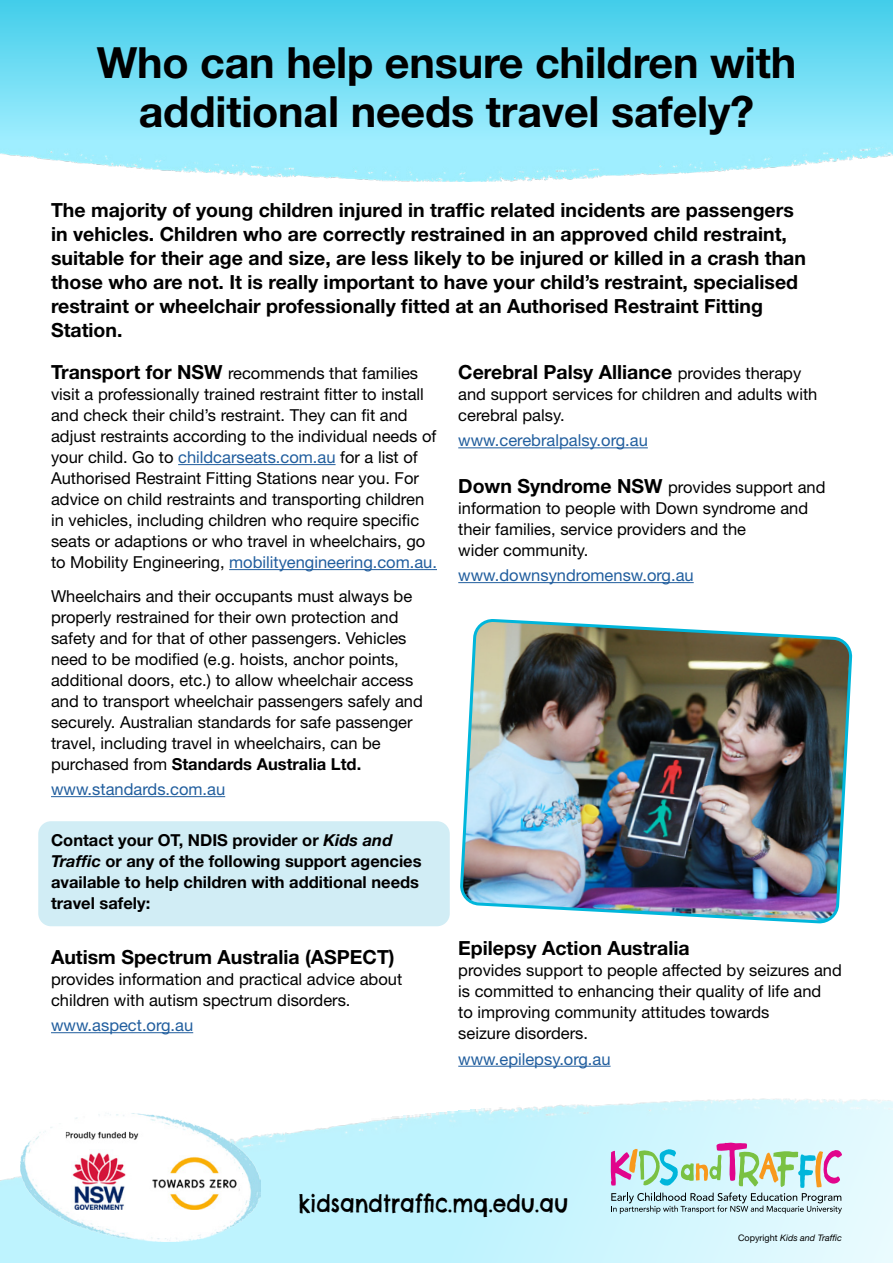
<style>
.page{position:relative;width:893px;height:1263px;background:#fff}
.page>*{position:absolute;margin:0;border:0;box-sizing:border-box;transform-origin:0 0}
.t1{font:700 43.05px/49.8px "Helvetica Neue LT Std";letter-spacing:-.005em;color:#000;text-align:center}
.Default{font:24px "Chelsea Market";color:#000;scale:.9 1}
.Paragraph_bold{font:700 19.5px/24px "Helvetica Neue LT Std";color:#000}
.Paragraph{font:700 19.5px "Helvetica Neue LT Std";color:#000}
.Paragraph-2{font:16.5px/21px "Helvetica Neue LT Std";color:#000}
.Paragraph-3{font:700 16.5px/21px "Helvetica Neue LT Std";color:#000}
.Paragraph-4{font:16.5px "Helvetica Neue LT Std";color:#215e9e}
.Default-2{font:italic 9px "Helvetica Neue LT Std";color:#000}
.s1{font-weight:700;font-size:19.5px}
.s2{color:#215e9e}
.s3{font-weight:700}
.s4{font-style:italic}
.s5{font-weight:400;font-size:16.5px}
.s6{font-style:normal}
</style>
<div class="page">
<svg style="left:0;top:1065px;width:893px;height:198px"></svg>
<img style="left:0;top:141px;width:893px;height:40px">
<img style="left:20px;top:1111px;width:241px;height:130px">
<svg style="left:49px;top:1144px;width:190px;height:86px"></svg>
<div style="left:61px;top:1129px;width:97px;height:27px;background:#fff"></div>
<img style="left:66px;top:1132px;width:173px;height:78px">
<svg style="left:611px;top:1143px;width:231px;height:71px;background:#bdd0cf"></svg>
<div style="left:0;top:0;width:893px;height:141px;background:linear-gradient(to bottom,#42cdea,#9eedff)"></div>
<hr style="left:178px;top:464px;width:158px;height:1px;background:#215e9e">
<hr style="left:229px;top:569px;width:208px;height:1px;background:#215e9e">
<hr style="left:51px;top:796px;width:174px;height:1px;background:#215e9e">
<div style="left:38px;top:821px;width:412px;height:105px;background:#d1edf5;border-radius:13px"></div>
<hr style="left:51px;top:1032px;width:142px;height:1px;background:#215e9e">
<hr style="left:458px;top:447px;width:190px;height:1px;background:#215e9e">
<hr style="left:458px;top:582px;width:236px;height:1px;background:#215e9e">
<hr style="left:458px;top:1066px;width:153px;height:1px;background:#215e9e">
<img style="left:460px;top:619px;width:393px;height:305px">
<h1 class="t1" style="left:97px;top:36px;width:701px">Who can help ensure children with additional needs travel safely?</h1>
<p class="Paragraph_bold" style="left:51px;top:197px;width:756px">The majority of young children injured in traffic related incidents are passengers in vehicles. Children who are correctly restrained in an approved child restraint, suitable for their age and size, are less likely to be injured or killed in a crash than those who are not. It is really important to have your child’s restraint, specialised restraint or wheelchair professionally fitted at an Authorised Restraint Fitting Station.</p>
<p class="Paragraph-2" style="left:51px;top:362px;width:387px"><span class="s1">Transport for NSW</span> recommends that families visit a professionally trained restraint fitter to install and check their child’s restraint. They can fit and adjust restraints according to the individual needs of your child. Go to <span class="s2">childcarseats.com.au</span> for a list of Authorised Restraint Fitting Stations near you. For advice on child restraints and transporting children in vehicles, including children who require specific seats or adaptions or who travel in wheelchairs, go to Mobility Engineering, <span class="s2">mobilityengineering.com.au.</span></p>
<p class="Paragraph-2" style="left:51px;top:585px;width:373px">Wheelchairs and their occupants must always be properly restrained for their own protection and safety and for that of other passengers. Vehicles need to be modified (e.g. hoists, anchor points, additional doors, etc.) to allow wheelchair access and to transport wheelchair passengers safely and securely. Australian standards for safe passenger travel, including travel in wheelchairs, can be purchased from <span class="s3">Standards Australia Ltd.</span></p>
<p class="Paragraph-4" style="left:51px;top:779px;width:176px">www.standards.com.au</p>
<p class="Paragraph-3" style="left:51px;top:829px;width:372px">Contact your OT, NDIS provider or <span class="s4">Kids and Traffic</span> or any of the following support agencies available to help children with additional needs travel safely:</p>
<p class="Paragraph" style="left:51px;top:945px;width:345px">Autism Spectrum Australia (ASPECT)</p>
<p class="Paragraph-2" style="left:51px;top:968px;width:353px">provides information and practical advice about children with autism spectrum disorders.</p>
<p class="Paragraph-4" style="left:51px;top:1015px;width:144px">www.aspect.org.au</p>
<p class="Paragraph" style="left:458px;top:360px;width:344px">Cerebral Palsy Alliance <span class="s5">provides therapy</span></p>
<p class="Paragraph-2" style="left:458px;top:383px;width:361px">and support services for children and adults with cerebral palsy.</p>
<p class="Paragraph-4" style="left:458px;top:430px;width:191px">www.cerebralpalsy.org.au</p>
<p class="Paragraph-2" style="left:458px;top:476px;width:369px"><span class="s1">Down Syndrome NSW</span> provides support and information to people with Down syndrome and their families, service providers and the<br>wider community.</p>
<p class="Paragraph-4" style="left:458px;top:565px;width:237px">www.downsyndromensw.org.au</p>
<p class="Paragraph" style="left:458px;top:936px;width:233px">Epilepsy Action Australia</p>
<p class="Paragraph-2" style="left:458px;top:960px;width:385px">provides support to people affected by seizures and is committed to enhancing their quality of life and<br>to improving community attitudes towards<br>seizure disorders.</p>
<p class="Paragraph-4" style="left:458px;top:1049px;width:154px">www.epilepsy.org.au</p>
<p class="Default" style="left:298px;top:1187px;width:302px">kidsandtraffic.mq.edu.au</p>
<p class="Default-2" style="left:738px;top:1232px;width:105px"><span class="s6">Copyright</span> Kids and Traffic</p>
</div>
